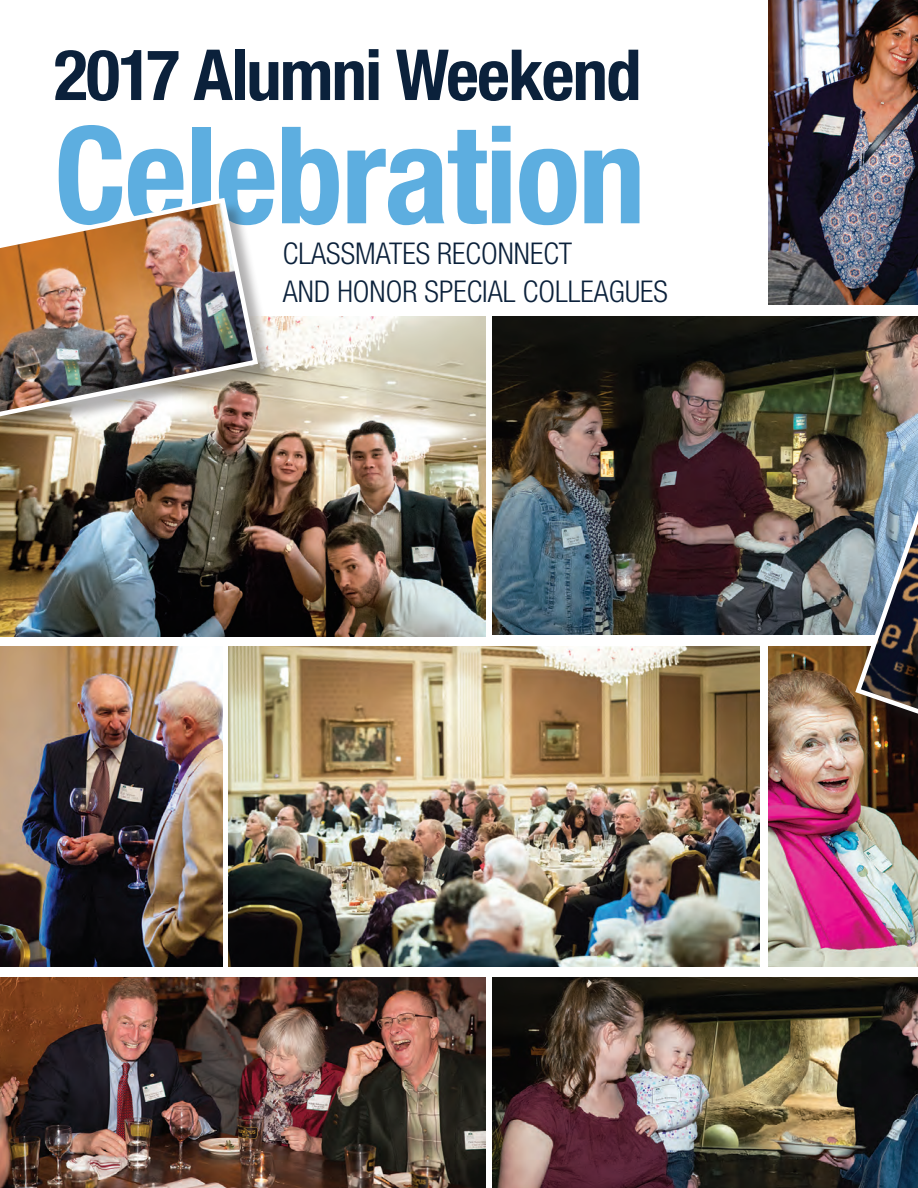
<style>
.page{position:relative;width:918px;height:1188px;background:#fff}
.page>*{position:absolute;margin:0;border:0;box-sizing:border-box;transform-origin:0 0}
.t1{font:700 condensed 135px "Helvetica Neue LT Std";letter-spacing:-.015em;color:#5daee0}
.t2{font:700 condensed 70.5px "Helvetica Neue LT Std";letter-spacing:-.025em;color:#0b213b}
.t3{font:300 condensed 30px/37.5px "Helvetica Neue LT Std";color:#0b213b}
</style>
<div class="page">
<img style="left:0;top:316px;width:486px;height:320px">
<img style="left:0;top:977px;width:486px;height:211px">
<img style="left:0;top:647px;width:222px;height:320px">
<img style="left:229px;top:647px;width:531px;height:320px">
<img style="left:769px;top:647px;width:149px;height:320px">
<img style="left:769px;top:0;width:149px;height:305px">
<img style="left:492px;top:316px;width:426px;height:319px">
<img style="left:492px;top:977px;width:426px;height:211px">
<div style="left:857px;top:470px;width:61px;height:313px;background:#231f20;opacity:.35"></div>
<img style="left:852px;top:465px;width:66px;height:307px">
<div style="left:0;top:201px;width:276px;height:235px;background:#231f20;opacity:.35"></div>
<img style="left:0;top:201px;width:261px;height:220px">
<h2 class="t2" style="left:54px;top:32px;width:589px">2017 Alumni Weekend</h2>
<h1 class="t1" style="left:54px;top:94px;width:593px">Celebration</h1>
<p class="t3" style="left:283px;top:235px;width:386px">CLASSMATES RECONNECT<br>AND HONOR SPECIAL COLLEAGUES</p>
</div>
